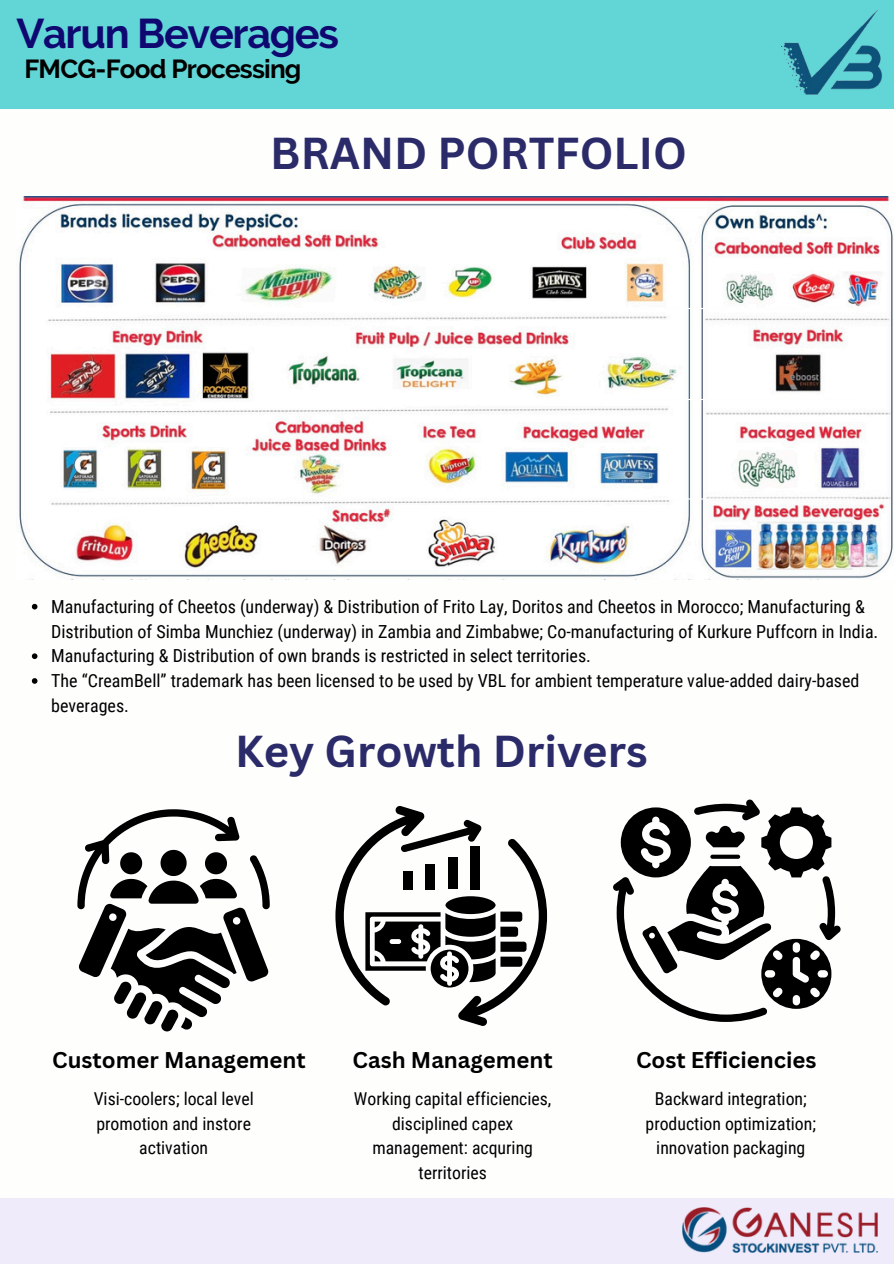
<style>
.page{position:relative;width:894px;height:1264px;background:#fff}
.page>*{position:absolute;margin:0;border:0;box-sizing:border-box;transform-origin:0 0}
.t1{font:700 43.5px "Canva Sans";color:#2b2b6a}
.t2{font:700 41.4px "Raleway";letter-spacing:-.03em;color:#100871}
.t3{font:700 26.1px "Raleway";letter-spacing:-.03em;color:#010000}
.t4{font:700 22.2px "Canva Sans";color:#000}
.t5{font:18px/24.8px "Roboto Condensed";color:#000}
.t6{font:17.7px/24.5px "Roboto Condensed";color:#000;text-align:center}
</style>
<div class="page">
<div style="left:0;top:1198px;width:893px;height:65px;background:#efebfa"></div>
<img style="left:682px;top:1207px;width:195px;height:45px">
<img style="left:18px;top:196px;width:875px;height:383px">
<div style="left:0;top:0;width:893px;height:109px;background:#62d6d6"></div>
<img style="left:781px;top:9px;width:101px;height:86px">
<svg style="left:32px;top:604px;width:5px;height:5px"></svg>
<svg style="left:32px;top:653px;width:5px;height:6px"></svg>
<svg style="left:32px;top:678px;width:5px;height:5px"></svg>
<hr style="left:630px;top:203px;width:224px;height:1px;background:#fefefd">
<hr style="left:633px;top:308px;width:224px;height:1px;background:#fefefd">
<hr style="left:633px;top:399px;width:224px;height:1px;background:#fefefd">
<hr style="left:630px;top:498px;width:224px;height:1px;background:#fefefd">
<svg style="left:77px;top:809px;width:193px;height:222px"></svg>
<svg style="left:335px;top:806px;width:212px;height:219px"></svg>
<div style="left:425px;top:864px;width:10px;height:25px;background:#000"></div>
<div style="left:402px;top:871px;width:10px;height:18px;background:#000"></div>
<div style="left:470px;top:846px;width:9px;height:43px;background:#000"></div>
<div style="left:447px;top:857px;width:10px;height:32px;background:#000"></div>
<svg style="left:613px;top:799px;width:227px;height:222px"></svg>
<h1 class="t2" style="left:16px;top:9px;width:324px">Varun Beverages</h1>
<p class="t3" style="left:24px;top:54px;width:278px">FMCG-Food Processing</p>
<p class="t1" style="left:270px;top:122px;width:418px">BRAND PORTFOLIO</p>
<p class="t5" style="left:51px;top:594px;width:828px">Manufacturing of Cheetos (underway) &amp; Distribution of Frito Lay, Doritos and Cheetos in Morocco; Manufacturing &amp;<br>Distribution of Simba Munchiez (underway) in Zambia and Zimbabwe; Co-manufacturing of Kurkure Puffcorn in India.</p>
<p class="t5" style="left:51px;top:644px;width:541px">Manufacturing &amp; Distribution of own brands is restricted in select territories.</p>
<p class="t5" style="left:51px;top:668px;width:809px">The “CreamBell” trademark has been licensed to be used by VBL for ambient temperature value-added dairy-based beverages.</p>
<h4 class="t1" style="left:235px;top:721px;width:414px">Key Growth Drivers</h4>
<h2 class="t4" style="left:52px;top:1044px;width:255px">Customer Management</h2>
<p class="t4" style="left:352px;top:1044px;width:202px">Cash Management</p>
<p class="t4" style="left:635px;top:1044px;width:182px">Cost Efficiencies</p>
<p class="t6" style="left:94px;top:1087px;width:161px">Visi-coolers; local level promotion and instore activation</p>
<h4 class="t6" style="left:354px;top:1087px;width:199px">Working capital efficiencies, disciplined capex management: acquring territories</h4>
<h4 class="t6" style="left:645px;top:1087px;width:172px">Backward integration; production optimization; innovation packaging</h4>
</div>
